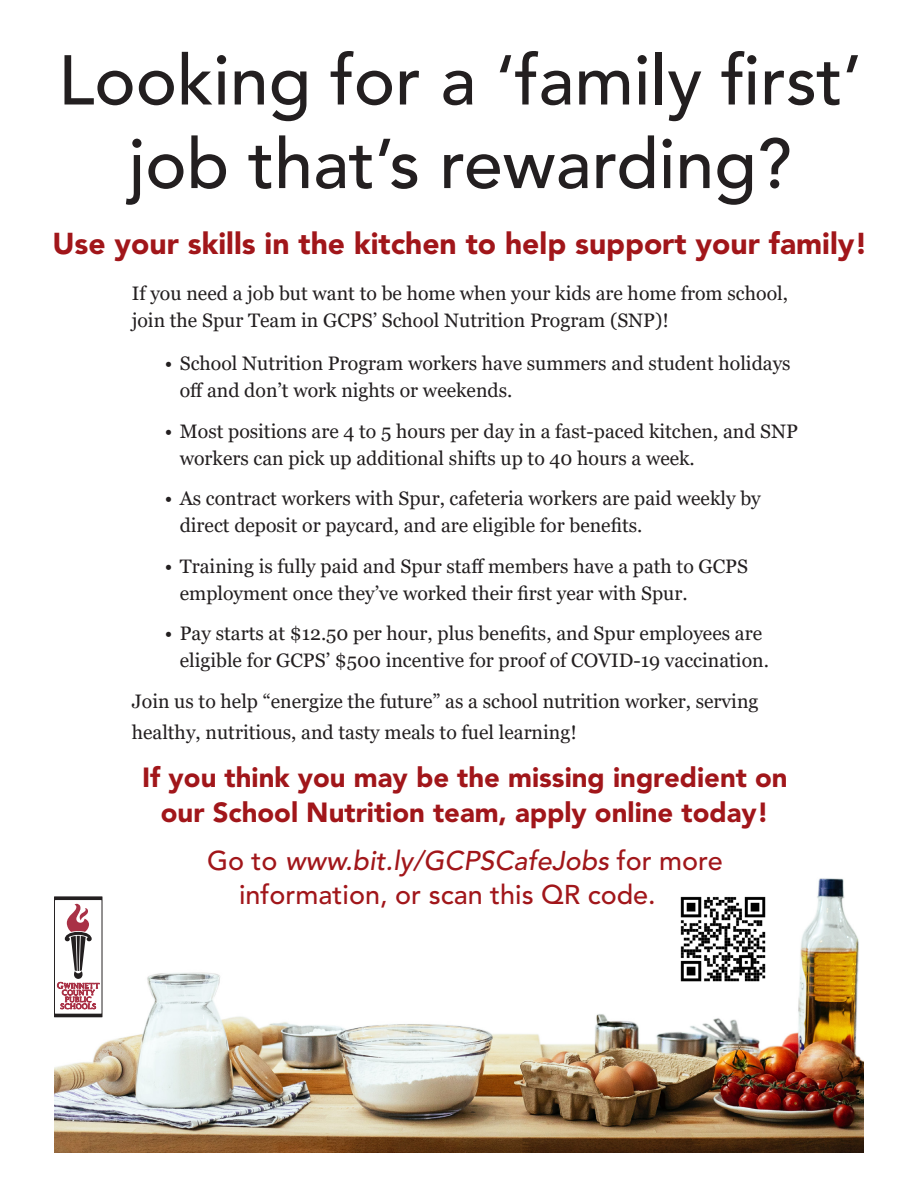
<style>
.page{position:relative;width:918px;height:1188px;background:#fff}
.page>*{position:absolute;margin:0;border:0;box-sizing:border-box;transform-origin:0 0}
.t1{font:500 69.6px/83.6px "Avenir LT Std";color:#231f20;text-align:center}
.t2{font:900 30px "Avenir LT Std";color:#a1161a}
.t3{font:900 27.45px/34.5px "Avenir LT Std";color:#a1161a;text-align:center}
.t4{font:500 27px/34.5px "Avenir LT Std";color:#a1161a;text-align:center}
.t5{font:19.5px/27px "Georgia";color:#231f20}
.s1{font-style:italic}
.s2{color:#fff}
</style>
<div class="page">
<img style="left:54px;top:878px;width:810px;height:274px">
<img style="left:680px;top:896px;width:86px;height:86px">
<div style="left:54px;top:896px;width:48px;height:121px;background:#231f20"></div>
<div style="left:55px;top:900px;width:47px;height:114px;background:#fff"></div>
<svg style="left:57px;top:904px;width:42px;height:105px"></svg>
<p class="t1" style="left:58px;top:40px;width:805px">Looking for a ‘family first’ job that’s rewarding?</p>
<p class="t2" style="left:52px;top:226px;width:817px">Use your skills in the kitchen to help support your family!</p>
<p class="t5" style="left:132px;top:280px;width:658px">If you need a job but want to be home when your kids are home from school, join the Spur Team in GCPS’ School Nutrition Program (SNP)!</p>
<p class="t5" style="left:180px;top:351px;width:612px;text-indent:-15px">• School Nutrition Program workers have summers and student holidays off and don’t work nights or weekends.</p>
<p class="t5" style="left:180px;top:418px;width:620px;text-indent:-15px">• Most positions are 4 to 5 hours per day in a fast-paced kitchen, and SNP workers can pick up additional shifts up to 40 hours a week.</p>
<p class="t5" style="left:180px;top:486px;width:583px;text-indent:-15px">• As contract workers with Spur, cafeteria workers are paid weekly by direct deposit or paycard, and are eligible for benefits.</p>
<p class="t5" style="left:180px;top:553px;width:570px;text-indent:-15px">• Training is fully paid and Spur staff members have a path to GCPS employment once they’ve worked their first year with Spur.</p>
<p class="t5" style="left:180px;top:621px;width:591px;text-indent:-15px">• Pay starts at $12.50 per hour, plus benefits, and Spur employees are eligible for GCPS’ $500 incentive for proof of COVID-19 vaccination.</p>
<p class="t5" style="left:132px;top:686px;width:628px;line-height:31.5px">Join us to help “energize the future” as a school nutrition worker, serving healthy, nutritious, and tasty meals to fuel learning!</p>
<p class="t3" style="left:142px;top:760px;width:647px">If you think you may be the missing ingredient on our School Nutrition team, apply online today!</p>
<p class="t4" style="left:207px;top:844px;width:517px">Go to <span class="s1">www.bit.ly/GCPSCafeJobs</span> for more information, or scan this QR code.<span class="s2">XX</span></p>
</div>
